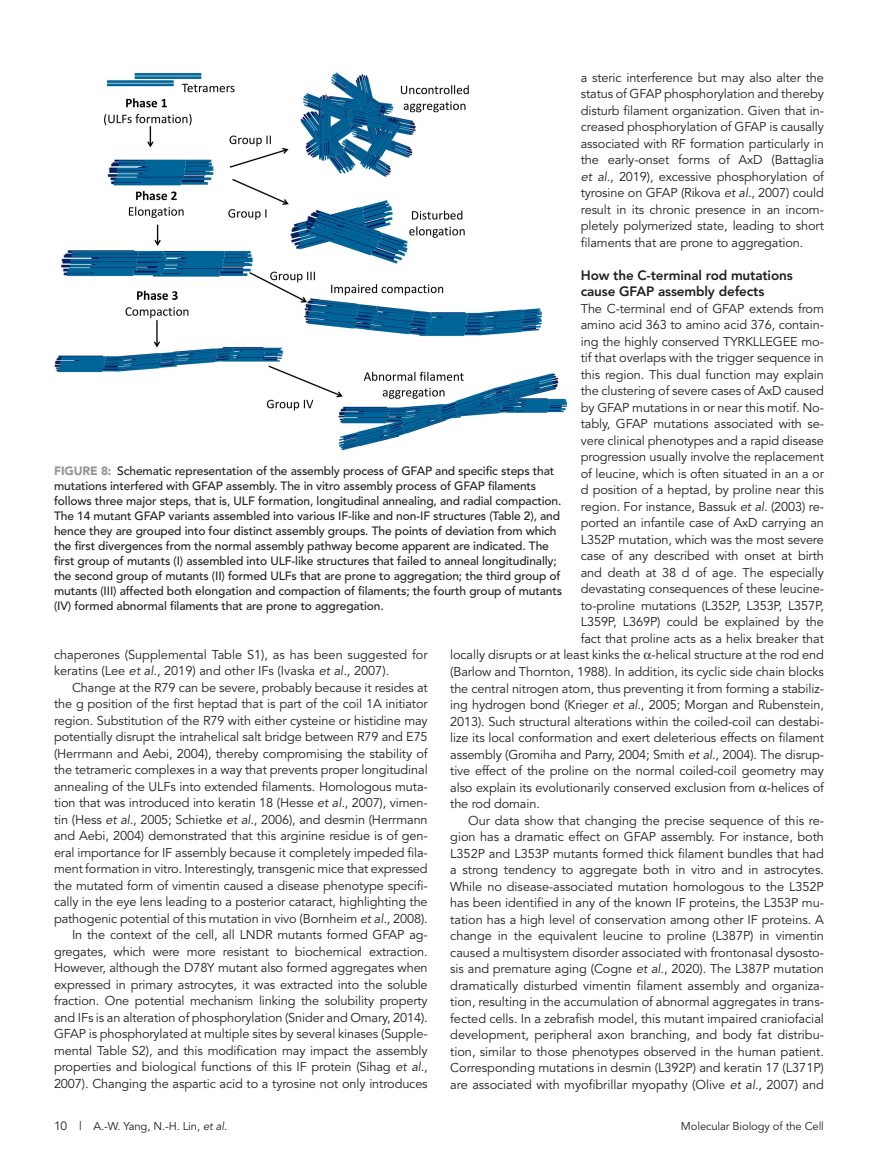
<style>
.page{position:relative;width:878px;height:1175px;background:#fff}
.page>*{position:absolute;margin:0;border:0;box-sizing:border-box;transform-origin:0 0}
.t1{font:800 13.5px/16.5px "Avenir";letter-spacing:-.01em;color:#231f20}
.Para{font:12.75px/16.5px "Avenir";letter-spacing:-.01em;color:#231f20;text-align:justify}
.ParaFL{font:12.75px "Avenir";letter-spacing:-.01em;color:#231f20}
.FigCaption{font:500 12px/15px "Avenir";letter-spacing:-.01em;color:#231f20}
.t2{font:11.25px "Avenir";letter-spacing:-.01em;color:#231f20}
.s1{font-style:italic}
.s2{font-weight:900;color:#939598}
.s3{font-size:12px}
</style>
<div class="page">
<img style="left:54px;top:72px;width:513px;height:379px">
<p class="Para" style="left:580px;top:69px;width:245px">a steric interference but may also alter the status of GFAP phosphorylation and thereby disturb filament organization. Given that in&shy;creased phosphorylation of GFAP is causally associated with RF formation particularly in the early-onset forms of AxD (Battaglia <span class="s1">et al.</span>, 2019), excessive phosphorylation of tyrosine on GFAP (Rikova <span class="s1">et al.</span>, 2007) could result in its chronic presence in an incom&shy;pletely polymerized state, leading to short filaments that are prone to aggregation.</p>
<h2 class="t1" style="left:580px;top:267px;width:213px">How the C-terminal rod mutations cause GFAP assembly defects</h2>
<p class="ParaFL" style="left:580px;top:301px;width:244px">The C-terminal end of GFAP extends from</p>
<p class="ParaFL" style="left:580px;top:317px;width:245px">amino acid 363 to amino acid 376, contain-</p>
<p class="ParaFL" style="left:580px;top:334px;width:245px">ing the highly conserved TYRKLLEGEE mo-</p>
<p class="ParaFL" style="left:580px;top:350px;width:245px">tif that overlaps with the trigger sequence in</p>
<p class="ParaFL" style="left:580px;top:367px;width:245px">this region. This dual function may explain</p>
<p class="ParaFL" style="left:580px;top:383px;width:244px">the clustering of severe cases of AxD caused</p>
<p class="ParaFL" style="left:580px;top:400px;width:245px">by GFAP mutations in or near this motif. No-</p>
<p class="ParaFL" style="left:580px;top:416px;width:245px">tably, GFAP mutations associated with se-</p>
<p class="ParaFL" style="left:580px;top:433px;width:245px">vere clinical phenotypes and a rapid disease</p>
<p class="ParaFL" style="left:580px;top:449px;width:245px">progression usually involve the replacement</p>
<p class="ParaFL" style="left:580px;top:466px;width:244px">of leucine, which is often situated in an a or</p>
<p class="ParaFL" style="left:580px;top:482px;width:245px">d position of a heptad, by proline near this</p>
<p class="ParaFL" style="left:580px;top:499px;width:245px">region. For instance, Bassuk <span class="s1">et al.</span> (2003) re-</p>
<p class="ParaFL" style="left:580px;top:515px;width:245px">ported an infantile case of AxD carrying an</p>
<p class="ParaFL" style="left:580px;top:532px;width:244px">L352P mutation, which was the most severe</p>
<p class="ParaFL" style="left:580px;top:548px;width:244px">case of any described with onset at birth</p>
<p class="ParaFL" style="left:580px;top:565px;width:245px">and death at 38 d of age. The especially</p>
<p class="ParaFL" style="left:580px;top:581px;width:245px">devastating consequences of these leucine-</p>
<p class="ParaFL" style="left:580px;top:598px;width:245px">to-proline mutations (L352P, L353P, L357P,</p>
<p class="ParaFL" style="left:580px;top:614px;width:244px">L359P, L369P) could be explained by the</p>
<p class="ParaFL" style="left:580px;top:631px;width:245px">fact that proline acts as a helix breaker that</p>
<p class="ParaFL" style="left:450px;top:647px;width:375px">locally disrupts or at least kinks the -helical structure at the rod end</p>
<p class="ParaFL" style="left:450px;top:664px;width:375px">(Barlow and Thornton, 1988). In addition, its cyclic side chain blocks</p>
<p class="ParaFL" style="left:450px;top:680px;width:375px">the central nitrogen atom, thus preventing it from forming a stabiliz-</p>
<p class="ParaFL" style="left:450px;top:697px;width:375px">ing hydrogen bond (Krieger <span class="s1">et al.</span>, 2005; Morgan and Rubenstein,</p>
<p class="ParaFL" style="left:450px;top:713px;width:375px">2013). Such structural alterations within the coiled-coil can destabi-</p>
<p class="ParaFL" style="left:450px;top:730px;width:375px">lize its local conformation and exert deleterious effects on filament</p>
<p class="ParaFL" style="left:450px;top:746px;width:375px">assembly (Gromiha and Parry, 2004; Smith <span class="s1">et al.</span>, 2004). The disrup-</p>
<p class="ParaFL" style="left:450px;top:763px;width:375px">tive effect of the proline on the normal coiled-coil geometry may</p>
<p class="ParaFL" style="left:450px;top:779px;width:375px">also explain its evolutionarily conserved exclusion from -helices of</p>
<p class="ParaFL" style="left:450px;top:796px;width:91px">the rod domain.</p>
<p class="Para" style="left:450px;top:812px;width:375px;text-indent:18px">Our data show that changing the precise sequence of this re&shy;gion has a dramatic effect on GFAP assembly. For instance, both L352P and L353P mutants formed thick filament bundles that had a strong tendency to aggregate both in vitro and in astrocytes.<br>While no disease-associated mutation homologous to the L352P has been identified in any of the known IF proteins, the L353P mu&shy;tation has a high level of conservation among other IF proteins. A change in the equivalent leucine to proline (L387P) in vimentin caused a multisystem disorder associated with frontonasal dysosto&shy;sis and premature aging (Cogne <span class="s1">et al.</span>, 2020). The L387P mutation dramatically disturbed vimentin filament assembly and organiza&shy;tion, resulting in the accumulation of abnormal aggregates in trans&shy;fected cells. In a zebrafish model, this mutant impaired craniofacial development, peripheral axon branching, and body fat distribu&shy;tion, similar to those phenotypes observed in the human patient.<br>Corresponding mutations in desmin (L392P) and keratin 17 (L371P) are associated with myofibrillar myopathy (Olive <span class="s1">et al.</span>, 2007) and</p>
<p class="FigCaption" style="left:54px;top:463px;width:509px"><span class="s2">FIGURE 8:</span> Schematic representation of the assembly process of GFAP and specific steps that mutations interfered with GFAP assembly. The in vitro assembly process of GFAP filaments follows three major steps, that is, ULF formation, longitudinal annealing, and radial compaction.<br>The 14 mutant GFAP variants assembled into various IF-like and non-IF structures (Table 2), and hence they are grouped into four distinct assembly groups. The points of deviation from which the first divergences from the normal assembly pathway become apparent are indicated. The first group of mutants (I) assembled into ULF-like structures that failed to anneal longitudinally; the second group of mutants (II) formed ULFs that are prone to aggregation; the third group of mutants (III) affected both elongation and compaction of filaments; the fourth group of mutants (IV) formed abnormal filaments that are prone to aggregation.</p>
<p class="Para" style="left:54px;top:646px;width:375px">chaperones (Supplemental Table S1), as has been suggested for keratins (Lee <span class="s1">et al.</span>, 2019) and other IFs (Ivaska <span class="s1">et al.</span>, 2007).</p>
<p class="Para" style="left:54px;top:679px;width:375px;text-indent:18px">Change at the R79 can be severe, probably because it resides at the g position of the first heptad that is part of the coil 1A initiator region. Substitution of the R79 with either cysteine or histidine may potentially disrupt the intrahelical salt bridge between R79 and E75 (Herrmann and Aebi, 2004), thereby compromising the stability of the tetrameric complexes in a way that prevents proper longitudinal annealing of the ULFs into extended filaments. Homologous muta&shy;tion that was introduced into keratin 18 (Hesse <span class="s1">et al.</span>, 2007), vimen&shy;tin (Hess <span class="s1">et al.</span>, 2005; Schietke <span class="s1">et al.</span>, 2006), and desmin (Herrmann and Aebi, 2004) demonstrated that this arginine residue is of gen&shy;eral importance for IF assembly because it completely impeded fila&shy;ment formation in vitro. Interestingly, transgenic mice that expressed the mutated form of vimentin caused a disease phenotype specifi&shy;cally in the eye lens leading to a posterior cataract, highlighting the pathogenic potential of this mutation in vivo (Bornheim <span class="s1">et al.</span>, 2008).</p>
<p class="Para" style="left:54px;top:927px;width:375px;text-indent:18px">In the context of the cell, all LNDR mutants formed GFAP ag&shy;gregates, which were more resistant to biochemical extraction.<br>However, although the D78Y mutant also formed aggregates when expressed in primary astrocytes, it was extracted into the soluble fraction. One potential mechanism linking the solubility property and IFs is an alteration of phosphorylation (Snider and Omary, 2014).<br>GFAP is phosphorylated at multiple sites by several kinases (Supple&shy;mental Table S2), and this modification may impact the assembly properties and biological functions of this IF protein (Sihag <span class="s1">et al.</span>, 2007). Changing the aspartic acid to a tyrosine not only introduces</p>
<p class="t2" style="left:54px;top:1119px;width:175px"><span class="s3">10 |</span> A.-W. Yang, N.-H. Lin, <span class="s1">et al</span>.</p>
<p class="t2" style="left:681px;top:1119px;width:144px">Molecular Biology of the Cell</p>
</div>
